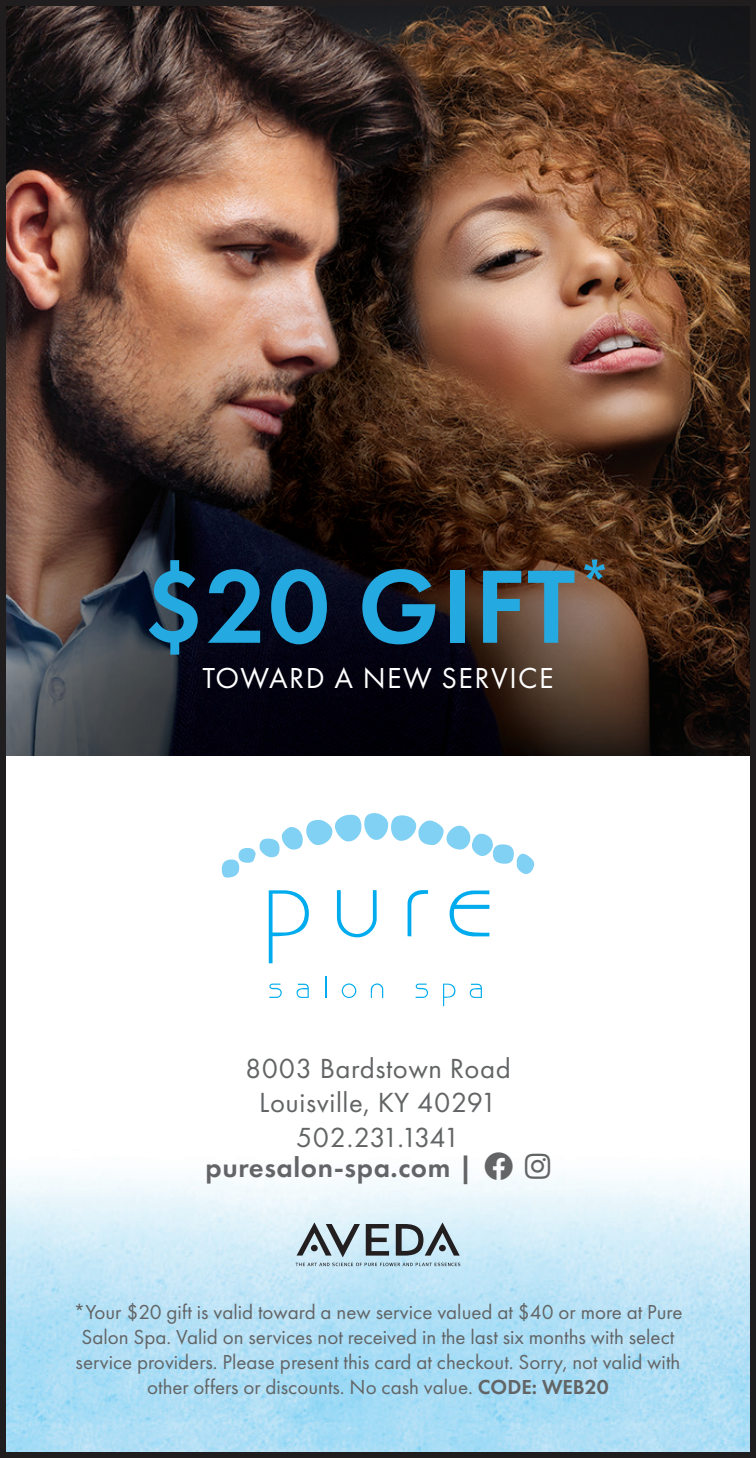
<style>
.page{position:relative;width:756px;height:1458px;background:#fff}
.page>*{position:absolute;margin:0;border:0;box-sizing:border-box;transform-origin:0 0}
.t1{font:600 108px "Futura PT";letter-spacing:.02em;color:#24aae1}
.t2{font:30px "Futura PT";letter-spacing:.05em;color:#fff}
.t3{font:28.8px "Futura PT";letter-spacing:.02em;color:#626465}
.t4{font:600 28.8px "Futura PT";letter-spacing:.02em;color:#626465}
.t5{font:28.8px "Futura PT";letter-spacing:-.03em;color:#626465}
.t6{font:21px/25.2px "Futura PT";color:#626465;text-align:center}
.s1{font-weight:600}
</style>
<div class="page">
<img style="left:7px;top:1174px;width:742px;height:277px">
<img style="left:7px;top:7px;width:742px;height:749px">
<svg style="left:296px;top:1222px;width:164px;height:44px;background:#9fb2bb"></svg>
<div style="left:0;top:0;width:756px;height:1458px;border:6px solid #201d1e"></div>
<svg style="left:269px;top:890px;width:40px;height:73px"></svg>
<svg style="left:337px;top:890px;width:40px;height:47px"></svg>
<svg style="left:408px;top:890px;width:20px;height:46px"></svg>
<svg style="left:450px;top:891px;width:39px;height:45px"></svg>
<svg style="left:269px;top:984px;width:13px;height:14px"></svg>
<svg style="left:297px;top:984px;width:12px;height:14px"></svg>
<svg style="left:325px;top:976px;width:1px;height:22px"></svg>
<svg style="left:342px;top:983px;width:14px;height:15px"></svg>
<svg style="left:370px;top:983px;width:13px;height:15px"></svg>
<svg style="left:416px;top:984px;width:12px;height:14px"></svg>
<svg style="left:443px;top:984px;width:12px;height:22px"></svg>
<svg style="left:470px;top:984px;width:12px;height:14px"></svg>
<svg style="left:222px;top:813px;width:312px;height:65px"></svg>
<svg style="left:485px;top:1174px;width:28px;height:6px"></svg>
<svg style="left:525px;top:1174px;width:25px;height:5px"></svg>
<p class="t1" style="left:144px;top:539px;width:470px">$20 GIFT<sup>*</sup></p>
<p class="t2" style="left:202px;top:661px;width:353px">TOWARD A NEW SERVICE</p>
<p class="t3" style="left:245px;top:1051px;width:267px">8003 Bardstown Road</p>
<p class="t3" style="left:259px;top:1086px;width:239px">Louisville, KY 40291</p>
<p class="t5" style="left:296px;top:1120px;width:165px">502.231.1341</p>
<p class="t4" style="left:206px;top:1149px;width:269px">puresalon-spa.com |</p>
<p class="t6" style="left:74px;top:1299px;width:610px">*Your $20 gift is valid toward a new service valued at $40 or more at Pure Salon Spa. Valid on services not received in the last six months with select service providers. Please present this card at checkout. Sorry, not valid with other offers or discounts. No cash value. <span class="s1">CODE: WEB20</span></p>
</div>
